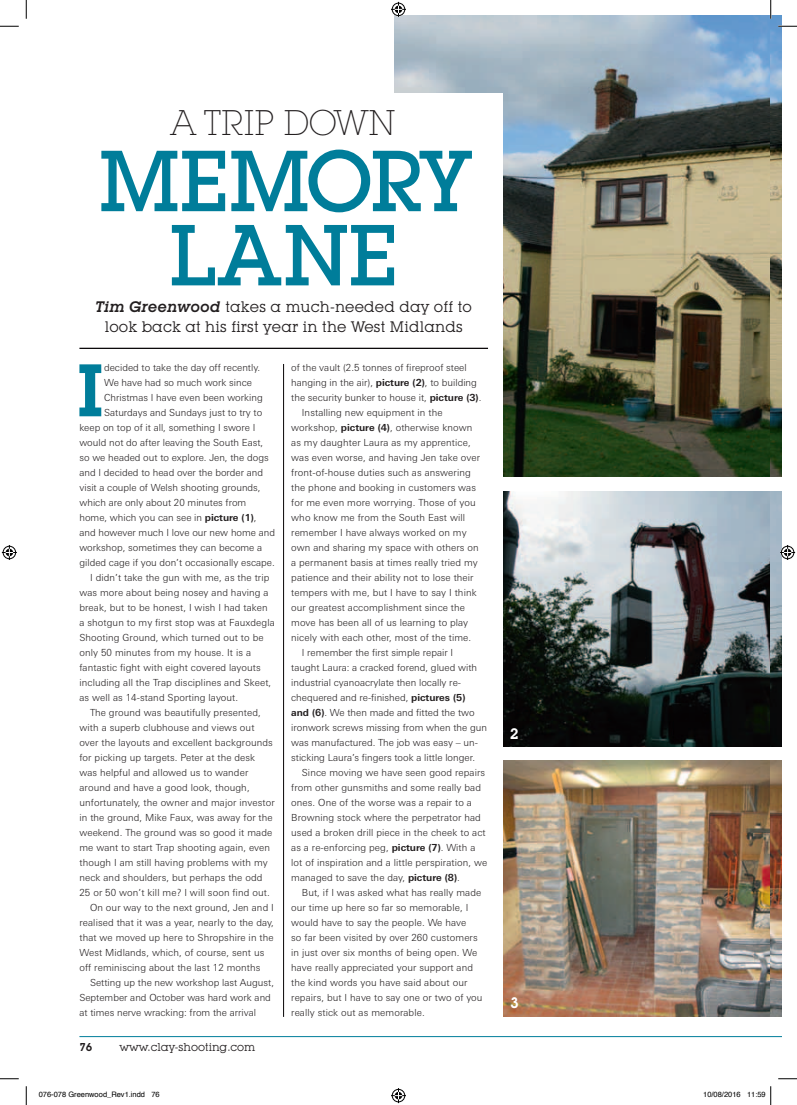
<style>
.page{position:relative;width:797px;height:1105px;background:#fff}
.page>*{position:absolute;margin:0;border:0;box-sizing:border-box;transform-origin:0 0}
.t1{font:500 85px/74.1px "Lubalin Graph IT Cby BT";letter-spacing:-.02em;color:#007d9a;text-align:center}
.t2{font:600 73px "Lubalin Graph IT Cby BT";color:#007d9a}
.t3{font:300 35px "Lubalin Graph IT Cby BT Xtra";letter-spacing:-.01em;color:#231f20}
.t4{font:15px/20px "Lubalin Graph IT Cby BT";letter-spacing:.01em;color:#231f20;text-align:center}
.t5{font:600 15px "Lubalin Graph IT Cby BT";color:#fff}
.t6{font:11.25px "Lubalin Graph IT Cby BT";color:#231f20}
.t7{font:600 11.25px "Lubalin Graph IT Cby BT";color:#231f20}
.t8{font:300 9.75px "Linotype Univers Basic";letter-spacing:.01em;color:#231f20}
.t9{font:7.5px "Helvetica";color:#000}
.s1{font-weight:600;font-style:italic}
.s2{font-weight:700}
</style>
<div class="page">
<hr style="left:79px;top:1036px;width:702px;height:1px;background:#007d9a">
<img style="left:394px;top:16px;width:387px;height:460px">
<div style="left:136px;top:93px;width:367px;height:608px;background:#fff"></div>
<hr style="left:79px;top:348px;width:409px;height:1px;background:#060304">
<hr style="left:283px;top:364px;width:1px;height:653px;background:#060304">
<img style="left:503px;top:760px;width:278px;height:256px">
<img style="left:503px;top:491px;width:278px;height:256px">
<svg style="left:0;top:25px;width:19px;height:2px"></svg>
<svg style="left:778px;top:25px;width:19px;height:2px"></svg>
<svg style="left:0;top:1078px;width:19px;height:1px"></svg>
<svg style="left:778px;top:1078px;width:19px;height:1px"></svg>
<svg style="left:25px;top:0;width:2px;height:19px"></svg>
<svg style="left:25px;top:1086px;width:2px;height:19px"></svg>
<svg style="left:770px;top:0;width:1px;height:19px"></svg>
<svg style="left:391px;top:2px;width:15px;height:15px"></svg>
<svg style="left:391px;top:1088px;width:15px;height:15px"></svg>
<svg style="left:2px;top:545px;width:15px;height:15px"></svg>
<svg style="left:780px;top:545px;width:15px;height:15px"></svg>
<svg style="left:770px;top:1086px;width:1px;height:19px"></svg>
<h3 class="t3" style="left:172px;top:101px;width:225px">A TRIP DOWN</h3>
<h1 class="t1" style="left:98px;top:143px;width:372px">MEMORY<br>LANE</h1>
<h3 class="t4" style="left:96px;top:297px;width:378px"><span class="s1">Tim Greenwood</span> takes a much-needed day off to look back at his first year in the West Midlands</h3>
<h2 class="t2" style="left:77px;top:346px;width:29px">I</h2>
<p class="t8" style="left:104px;top:362px;width:157px">decided to take the day off recently.</p>
<p class="t8" style="left:104px;top:377px;width:149px">We have had so much work since</p>
<p class="t8" style="left:104px;top:392px;width:160px">Christmas I have even been working</p>
<p class="t8" style="left:104px;top:407px;width:160px">Saturdays and Sundays just to try to</p>
<p class="t8" style="left:79px;top:422px;width:177px">keep on top of it all, something I swore I</p>
<p class="t8" style="left:79px;top:437px;width:185px">would not do after leaving the South East,</p>
<p class="t8" style="left:79px;top:452px;width:191px">so we headed out to explore. Jen, the dogs</p>
<p class="t8" style="left:79px;top:467px;width:185px">and I decided to head over the border and</p>
<p class="t8" style="left:79px;top:482px;width:183px">visit a couple of Welsh shooting grounds,</p>
<p class="t8" style="left:79px;top:497px;width:168px">which are only about 20 minutes from</p>
<p class="t8" style="left:79px;top:512px;width:179px">home, which you can see in <span class="s2">picture (1)</span>,</p>
<p class="t8" style="left:79px;top:527px;width:197px">and however much I love our new home and</p>
<p class="t8" style="left:79px;top:542px;width:184px">workshop, sometimes they can become a</p>
<p class="t8" style="left:79px;top:557px;width:197px">gilded cage if you don’t occasionally escape.</p>
<p class="t8" style="left:90px;top:572px;width:181px">I didn’t take the gun with me, as the trip</p>
<p class="t8" style="left:79px;top:587px;width:191px">was more about being nosey and having a</p>
<p class="t8" style="left:79px;top:602px;width:190px">break, but to be honest, I wish I had taken</p>
<p class="t8" style="left:79px;top:617px;width:197px">a shotgun to my first stop was at Fauxdegla</p>
<p class="t8" style="left:79px;top:632px;width:186px">Shooting Ground, which turned out to be</p>
<p class="t8" style="left:79px;top:647px;width:173px">only 50 minutes from my house. It is a</p>
<p class="t8" style="left:79px;top:662px;width:183px">fantastic fight with eight covered layouts</p>
<p class="t8" style="left:79px;top:677px;width:193px">including all the Trap disciplines and Skeet,</p>
<p class="t8" style="left:79px;top:692px;width:160px">as well as 14-stand Sporting layout.</p>
<p class="t8" style="left:90px;top:707px;width:172px">The ground was beautifully presented,</p>
<p class="t8" style="left:79px;top:722px;width:176px">with a superb clubhouse and views out</p>
<p class="t8" style="left:79px;top:737px;width:195px">over the layouts and excellent backgrounds</p>
<p class="t8" style="left:79px;top:752px;width:177px">for picking up targets. Peter at the desk</p>
<p class="t8" style="left:79px;top:767px;width:170px">was helpful and allowed us to wander</p>
<p class="t8" style="left:79px;top:782px;width:172px">around and have a good look, though,</p>
<p class="t8" style="left:79px;top:797px;width:197px">unfortunately, the owner and major investor</p>
<p class="t8" style="left:79px;top:812px;width:195px">in the ground, Mike Faux, was away for the</p>
<p class="t8" style="left:79px;top:827px;width:194px">weekend. The ground was so good it made</p>
<p class="t8" style="left:79px;top:842px;width:192px">me want to start Trap shooting again, even</p>
<p class="t8" style="left:79px;top:857px;width:190px">though I am still having problems with my</p>
<p class="t8" style="left:79px;top:872px;width:184px">neck and shoulders, but perhaps the odd</p>
<p class="t8" style="left:79px;top:887px;width:192px">25 or 50 won’t kill me? I will soon find out.</p>
<p class="t8" style="left:90px;top:902px;width:185px">On our way to the next ground, Jen and I</p>
<p class="t8" style="left:79px;top:917px;width:196px">realised that it was a year, nearly to the day,</p>
<p class="t8" style="left:79px;top:932px;width:196px">that we moved up here to Shropshire in the</p>
<p class="t8" style="left:79px;top:947px;width:186px">West Midlands, which, of course, sent us</p>
<p class="t8" style="left:79px;top:962px;width:183px">off reminiscing about the last 12 months</p>
<p class="t8" style="left:90px;top:977px;width:185px">Setting up the new workshop last August,</p>
<p class="t8" style="left:79px;top:992px;width:193px">September and October was hard work and</p>
<p class="t8" style="left:79px;top:1007px;width:178px">at times nerve wracking: from the arrival</p>
<p class="t7" style="left:79px;top:1040px;width:15px">76</p>
<p class="t6" style="left:119px;top:1040px;width:137px">www.clay-shooting.com</p>
<p class="t8" style="left:291px;top:362px;width:177px">of the vault (2.5 tonnes of fireproof steel</p>
<p class="t8" style="left:291px;top:377px;width:187px">hanging in the air), <span class="s2">picture (2)</span>, to building</p>
<p class="t8" style="left:291px;top:392px;width:192px">the security bunker to house it, <span class="s2">picture (3)</span>.</p>
<p class="t8" style="left:302px;top:407px;width:142px">Installing new equipment in the</p>
<p class="t8" style="left:291px;top:422px;width:183px">workshop, <span class="s2">picture (4)</span>, otherwise known</p>
<p class="t8" style="left:291px;top:437px;width:181px">as my daughter Laura as my apprentice,</p>
<p class="t8" style="left:291px;top:452px;width:190px">was even worse, and having Jen take over</p>
<p class="t8" style="left:291px;top:467px;width:181px">front-of-house duties such as answering</p>
<p class="t8" style="left:291px;top:482px;width:186px">the phone and booking in customers was</p>
<p class="t8" style="left:291px;top:497px;width:186px">for me even more worrying. Those of you</p>
<p class="t8" style="left:291px;top:512px;width:175px">who know me from the South East will</p>
<p class="t8" style="left:291px;top:527px;width:177px">remember I have always worked on my</p>
<p class="t8" style="left:291px;top:542px;width:189px">own and sharing my space with others on</p>
<p class="t8" style="left:291px;top:557px;width:188px">a permanent basis at times really tried my</p>
<p class="t8" style="left:291px;top:572px;width:184px">patience and their ability not to lose their</p>
<p class="t8" style="left:291px;top:587px;width:187px">tempers with me, but I have to say I think</p>
<p class="t8" style="left:291px;top:602px;width:175px">our greatest accomplishment since the</p>
<p class="t8" style="left:291px;top:617px;width:178px">move has been all of us learning to play</p>
<p class="t8" style="left:291px;top:632px;width:182px">nicely with each other, most of the time.</p>
<p class="t8" style="left:302px;top:647px;width:153px">I remember the first simple repair I</p>
<p class="t8" style="left:291px;top:662px;width:187px">taught Laura: a cracked forend, glued with</p>
<p class="t8" style="left:291px;top:677px;width:171px">industrial cyanoacrylate then locally re-</p>
<p class="t8" style="left:291px;top:692px;width:176px">chequered and re-finished, <span class="s2">pictures (5)</span></p>
<p class="t8" style="left:291px;top:707px;width:185px"><span class="s2">and (6)</span>. We then made and fitted the two</p>
<p class="t8" style="left:291px;top:722px;width:197px">ironwork screws missing from when the gun</p>
<p class="t8" style="left:291px;top:737px;width:188px">was manufactured. The job was easy – un-</p>
<p class="t8" style="left:291px;top:752px;width:185px">sticking Laura’s fingers took a little longer.</p>
<p class="t8" style="left:302px;top:767px;width:185px">Since moving we have seen good repairs</p>
<p class="t8" style="left:291px;top:782px;width:191px">from other gunsmiths and some really bad</p>
<p class="t8" style="left:291px;top:797px;width:182px">ones. One of the worse was a repair to a</p>
<p class="t8" style="left:291px;top:812px;width:191px">Browning stock where the perpetrator had</p>
<p class="t8" style="left:291px;top:827px;width:196px">used a broken drill piece in the cheek to act</p>
<p class="t8" style="left:291px;top:842px;width:186px">as a re-enforcing peg, <span class="s2">picture (7)</span>. With a</p>
<p class="t8" style="left:291px;top:857px;width:198px">lot of inspiration and a little perspiration, we</p>
<p class="t8" style="left:291px;top:872px;width:170px">managed to save the day, <span class="s2">picture (8)</span>.</p>
<p class="t8" style="left:302px;top:887px;width:181px">But, if I was asked what has really made</p>
<p class="t8" style="left:291px;top:902px;width:179px">our time up here so far so memorable, I</p>
<p class="t8" style="left:291px;top:917px;width:177px">would have to say the people. We have</p>
<p class="t8" style="left:291px;top:932px;width:188px">so far been visited by over 260 customers</p>
<p class="t8" style="left:291px;top:947px;width:187px">in just over six months of being open. We</p>
<p class="t8" style="left:291px;top:962px;width:183px">have really appreciated your support and</p>
<p class="t8" style="left:291px;top:977px;width:178px">the kind words you have said about our</p>
<p class="t8" style="left:291px;top:992px;width:193px">repairs, but I have to say one or two of you</p>
<p class="t8" style="left:291px;top:1007px;width:135px">really stick out as memorable.</p>
<h3 class="t5" style="left:510px;top:724px;width:10px">2</h3>
<h3 class="t5" style="left:510px;top:993px;width:10px">3</h3>
<p class="t9" style="left:39px;top:1089px;width:122px">076-078 Greenwood_Rev1.indd 76</p>
<p class="t9" style="left:703px;top:1089px;width:64px">10/08/2016 11:59</p>
</div>
